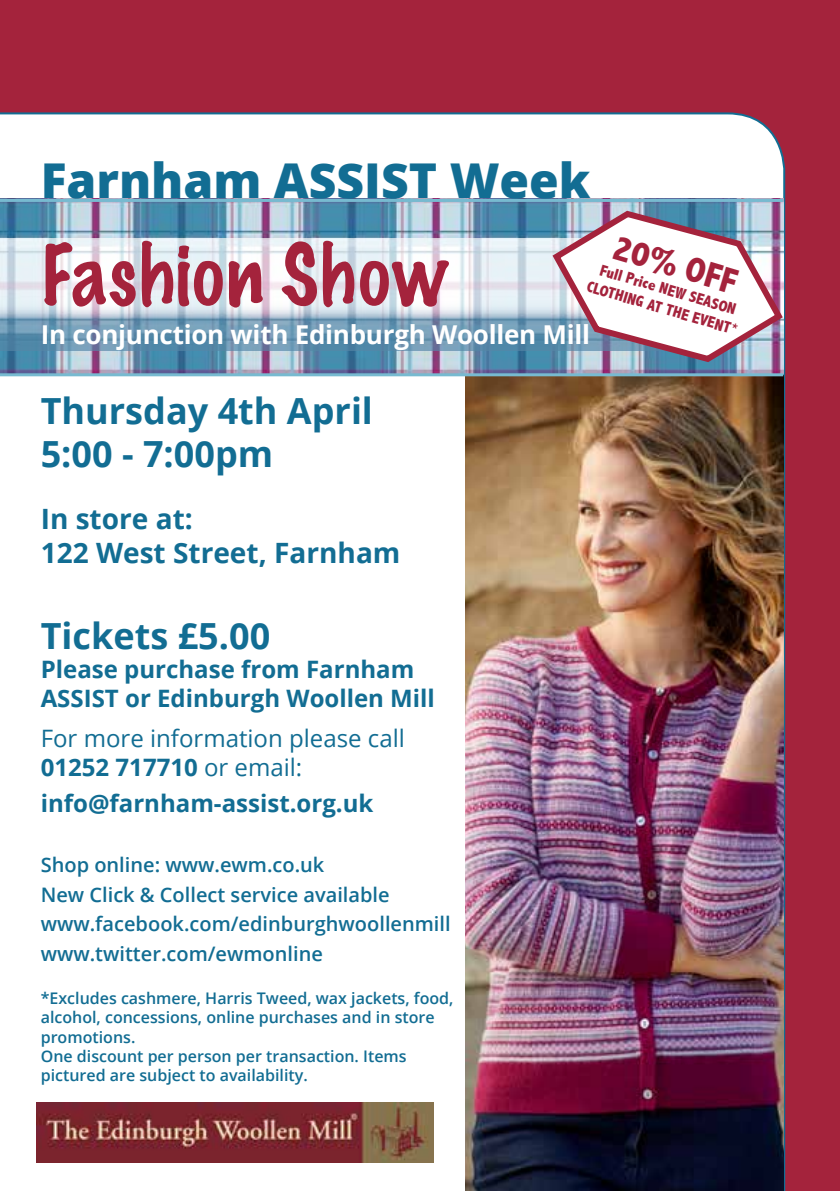
<style>
.page{position:relative;width:840px;height:1191px;background:#fff}
.page>*{position:absolute;margin:0;border:0;box-sizing:border-box;transform-origin:0 0}
.t1{font:100 76px "Marker Felt";letter-spacing:.02em;color:#a4233c}
.t2{font:800 48px "Open Sans";color:#126d93}
.t3{font:700 36px/43.2px "Open Sans";color:#126d93}
.t4{font:800 condensed 36px "Abadi";color:#a4233c}
.t5{font:700 28px/33.6px "Open Sans";color:#126d93}
.t6{font:700 26px "Open Sans";letter-spacing:-.01em;color:#fff}
.t7{font:700 24px/28.8px "Open Sans";color:#126d93}
.t8{font:24px/28.8px "Open Sans";color:#126d93}
.t9{font:600 20px/29.6px "Open Sans";color:#126d93}
.t10{font:600 16px/19.2px "Open Sans";color:#126d93}
.t11{font:800 condensed 16px "Abadi";color:#a4233c}
.s1{font-weight:700}
</style>
<div class="page">
<div style="left:0;top:0;width:839px;height:1191px;background:#a4233c"></div>
<div style="left:0;top:112px;width:785px;height:1079px;background:#fff"></div>
<img style="left:0;top:202px;width:782px;height:171px">
<img style="left:36px;top:1102px;width:397px;height:60px">
<hr style="left:0;top:199px;width:782px;height:3px;background:#77bad0">
<img style="left:465px;top:376px;width:317px;height:815px">
<svg style="left:0;top:238px;width:548px;height:112px"></svg>
<svg style="left:548px;top:207px;width:238px;height:158px"></svg>
<hr style="left:0;top:373px;width:782px;height:3px;background:#77bad0">
<h2 class="t2" style="left:41px;top:144px;width:551px">Farnham ASSIST Week</h2>
<h3 class="t4" style="left:620px;top:226px;width:129px;rotate:17deg">20% OFF</h3>
<h1 class="t1" style="left:41px;top:215px;width:409px">Fashion Show</h1>
<p class="t11" style="left:602px;top:261px;width:143px;rotate:16deg">Full Price NEW SEASON</p>
<p class="t11" style="left:589px;top:277px;width:158px;rotate:16deg">CLOTHING AT THE EVENT*</p>
<h3 class="t6" style="left:41px;top:316px;width:550px">In conjunction with Edinburgh Woollen Mill</h3>
<h3 class="t3" style="left:41px;top:388px;width:333px">Thursday 4th April<br>5:00 - 7:00pm</h3>
<h3 class="t5" style="left:41px;top:501px;width:361px">In store at:<br>122 West Street, Farnham</h3>
<h3 class="t3" style="left:41px;top:614px;width:231px">Tickets £5.00</h3>
<h3 class="t7" style="left:41px;top:654px;width:395px">Please purchase from Farnham<br>ASSIST or Edinburgh Woollen Mill</h3>
<h3 class="t8" style="left:41px;top:723px;width:365px">For more information please call<br><span class="s1">01252 717710</span> or email:</h3>
<h3 class="t7" style="left:41px;top:788px;width:334px">info@farnham-assist.org.uk</h3>
<p class="t9" style="left:41px;top:849px;width:411px">Shop online: www.ewm.co.uk<br>New Click &amp; Collect service available www.facebook.com/edinburghwoollenmill www.twitter.com/ewmonline</p>
<p class="t10" style="left:41px;top:988px;width:414px">*Excludes cashmere, Harris Tweed, wax jackets, food, alcohol, concessions, online purchases and in store promotions.<br>One discount per person per transaction. Items pictured are subject to availability.</p>
</div>
